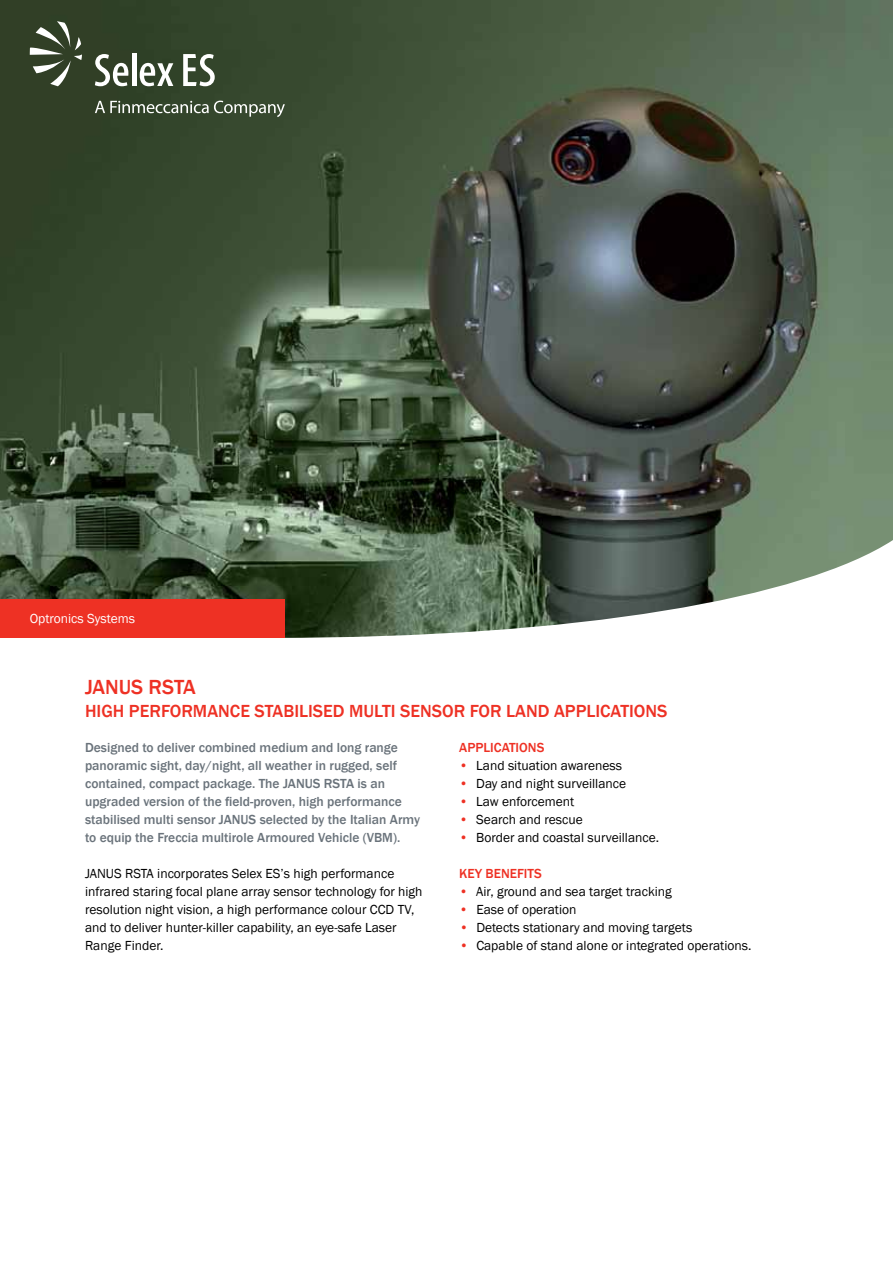
<style>
.page{position:relative;width:893px;height:1263px;background:#fff}
.page>*{position:absolute;margin:0;border:0;box-sizing:border-box;transform-origin:0 0}
.t1{font:500 21px "Franklin Gothic";color:#ee3124}
.t2{font:500 18px "Franklin Gothic";color:#ee3124}
.t3{font:13.5px/18px "Franklin Gothic";color:#000}
.t4{font:500 13.5px/18px "Franklin Gothic";color:#6a737b}
.t5{font:500 13.5px "Franklin Gothic";color:#ee3124}
.t6{font:13.5px "Franklin Gothic";color:#fff}
.s1{font-weight:500;color:#ee3124}
</style>
<div class="page">
<img style="left:0;top:0;width:893px;height:638px">
<svg style="left:95px;top:101px;width:190px;height:16px;background:#5e6c58"></svg>
<svg style="left:30px;top:21px;width:52px;height:65px;background:#57634e"></svg>
<svg style="left:95px;top:54px;width:33px;height:32px"></svg>
<hr style="left:132px;top:53px;width:4px;height:33px;background:#fff">
<svg style="left:140px;top:63px;width:33px;height:23px"></svg>
<svg style="left:183px;top:54px;width:32px;height:32px"></svg>
<div style="left:0;top:600px;width:285px;height:38px;background:#ee3124"></div>
<p class="t6" style="left:30px;top:611px;width:107px">Optronics Systems</p>
<h1 class="t1" style="left:85px;top:674px;width:112px">JANUS RSTA</h1>
<h2 class="t2" style="left:85px;top:700px;width:584px">HIGH PERFORMANCE STABILISED MULTI SENSOR FOR LAND APPLICATIONS</h2>
<p class="t4" style="left:85px;top:739px;width:336px">Designed to deliver combined medium and long range panoramic sight, day/night, all weather in rugged, self contained, compact package. The JANUS RSTA is an upgraded version of the field-proven, high performance stabilised multi sensor JANUS selected by the Italian Army to equip the Freccia multirole Armoured Vehicle (VBM).</p>
<p class="t3" style="left:85px;top:865px;width:339px">JANUS RSTA incorporates Selex ES’s high performance infrared staring focal plane array sensor technology for high resolution night vision, a high performance colour CCD TV, and to deliver hunter-killer capability, an eye-safe Laser Range Finder.</p>
<p class="t5" style="left:459px;top:739px;width:87px">APPLICATIONS</p>
<p class="t3" style="left:459px;top:757px;width:164px"><span class="s1">•</span> Land situation awareness</p>
<p class="t3" style="left:459px;top:775px;width:168px"><span class="s1">•</span> Day and night surveillance</p>
<p class="t3" style="left:459px;top:793px;width:116px"><span class="s1">•</span> Law enforcement</p>
<p class="t3" style="left:459px;top:811px;width:125px"><span class="s1">•</span> Search and rescue</p>
<p class="t3" style="left:459px;top:829px;width:201px"><span class="s1">•</span> Border and coastal surveillance.</p>
<p class="t5" style="left:459px;top:865px;width:84px">KEY BENEFITS</p>
<p class="t3" style="left:459px;top:883px;width:214px"><span class="s1">•</span> Air, ground and sea target tracking</p>
<p class="t3" style="left:459px;top:901px;width:119px"><span class="s1">•</span> Ease of operation</p>
<p class="t3" style="left:459px;top:919px;width:234px"><span class="s1">•</span> Detects stationary and moving targets</p>
<p class="t3" style="left:459px;top:937px;width:294px"><span class="s1">•</span> Capable of stand alone or integrated operations.</p>
</div>
